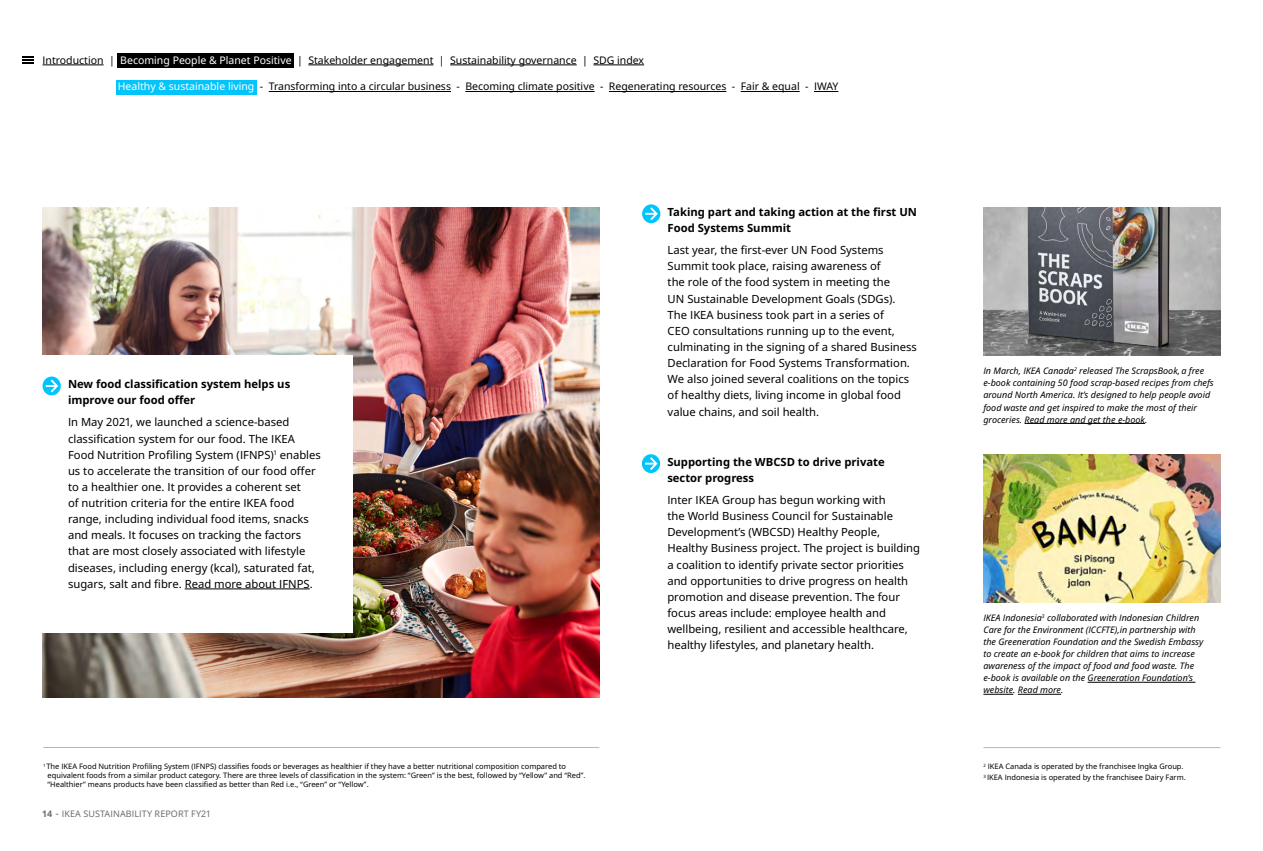
<style>
.page{position:relative;width:1263px;height:851px;background:#fff}
.page>*{position:absolute;margin:0;border:0;box-sizing:border-box;transform-origin:0 0}
.t1{font:11.25px/16px "Noto IKEA Latin";color:#000}
.t2{font:700 11.25px/16px "Noto IKEA Latin";color:#000}
.t3{font:10.5px "Noto IKEA Latin";color:#000}
.t4{font:italic 9px/12px "Noto IKEA Latin";color:#000}
.t5{font:9px "Noto IKEA Latin";letter-spacing:.01em;color:#6d6e71}
.t6{font:7.5px/9px "Noto IKEA Latin";color:#000}
.s1{color:#fff}
.s2{font-weight:700}
.s3{font-size:10.5px}
</style>
<div class="page">
<img style="left:983px;top:454px;width:237px;height:148px">
<img style="left:983px;top:207px;width:237px;height:148px">
<svg style="left:642px;top:204px;width:18px;height:19px"></svg>
<svg style="left:645px;top:207px;width:13px;height:13px"></svg>
<svg style="left:642px;top:454px;width:18px;height:19px"></svg>
<svg style="left:645px;top:457px;width:13px;height:13px"></svg>
<hr style="left:43px;top:747px;width:556px;height:1px;background:#b0b9bd">
<hr style="left:983px;top:747px;width:237px;height:1px;background:#b0b9bd">
<img style="left:43px;top:207px;width:556px;height:490px">
<div style="left:37px;top:355px;width:316px;height:278px;background:#fff"></div>
<svg style="left:43px;top:376px;width:18px;height:19px"></svg>
<svg style="left:46px;top:379px;width:12px;height:13px"></svg>
<hr style="left:185px;top:588px;width:125px;height:1px;background:#000">
<div style="left:118px;top:54px;width:176px;height:14px;background:#000"></div>
<hr style="left:43px;top:65px;width:61px;height:1px;background:#000">
<hr style="left:308px;top:65px;width:125px;height:1px;background:#000">
<hr style="left:450px;top:65px;width:127px;height:1px;background:#000">
<hr style="left:593px;top:65px;width:51px;height:1px;background:#000">
<svg style="left:23px;top:56px;width:11px;height:8px"></svg>
<div style="left:116px;top:80px;width:141px;height:14px;background:#00c4fc"></div>
<hr style="left:269px;top:91px;width:182px;height:1px;background:#000">
<hr style="left:465px;top:91px;width:130px;height:1px;background:#000">
<hr style="left:609px;top:91px;width:117px;height:1px;background:#000">
<hr style="left:741px;top:91px;width:59px;height:1px;background:#000">
<svg style="left:814px;top:91px;width:24px;height:1px"></svg>
<hr style="left:1087px;top:682px;width:108px;height:1px;background:#000">
<hr style="left:983px;top:694px;width:30px;height:1px;background:#000">
<hr style="left:1018px;top:694px;width:43px;height:1px;background:#000">
<hr style="left:1024px;top:423px;width:121px;height:1px;background:#000">
<p class="t3" style="left:43px;top:53px;width:603px">Introduction | <span class="s1">Becoming People &amp; Planet Positive</span> | Stakeholder engagement | Sustainability governance | SDG index</p>
<p class="t3" style="left:118px;top:79px;width:722px"><span class="s1">Healthy &amp; sustainable living</span> - Transforming into a circular business - Becoming climate positive - Regenerating resources - Fair &amp; equal - IWAY</p>
<p class="t2" style="left:68px;top:376px;width:224px">New food classification system helps us improve our food offer</p>
<p class="t1" style="left:68px;top:414px;width:254px">In May 2021, we launched a science-based classification system for our food. The IKEA Food Nutrition Profiling System (IFNPS)<sup>1</sup> enables us to accelerate the transition of our food offer to a healthier one. It provides a coherent set<br>of nutrition criteria for the entire IKEA food range, including individual food items, snacks and meals. It focuses on tracking the factors that are most closely associated with lifestyle diseases, including energy (kcal), saturated fat, sugars, salt and fibre. Read more about IFNPS.</p>
<p class="t2" style="left:668px;top:203px;width:251px">Taking part and taking action at the first UN<br>Food Systems Summit</p>
<p class="t1" style="left:668px;top:242px;width:251px">Last year, the first-ever UN Food Systems Summit took place, raising awareness of<br>the role of the food system in meeting the<br>UN Sustainable Development Goals (SDGs).<br>The IKEA business took part in a series of<br>CEO consultations running up to the event, culminating in the signing of a shared Business Declaration for Food Systems Transformation.<br>We also joined several coalitions on the topics of healthy diets, living income in global food value chains, and soil health.</p>
<p class="t2" style="left:667px;top:453px;width:219px">Supporting the WBCSD to drive private sector progress</p>
<p class="t1" style="left:667px;top:491px;width:254px">Inter IKEA Group has begun working with<br>the World Business Council for Sustainable Development’s (WBCSD) Healthy People, Healthy Business project. The project is building a coalition to identify private sector priorities and opportunities to drive progress on health promotion and disease prevention. The four focus areas include: employee health and wellbeing, resilient and accessible healthcare, healthy lifestyles, and planetary health.</p>
<p class="t4" style="left:983px;top:365px;width:232px">In March, IKEA Canada<sup>2</sup> released The ScrapsBook, a free e-book containing 50 food scrap-based recipes from chefs around North America. It’s designed to help people avoid food waste and get inspired to make the most of their groceries. Read more and get the e-book.</p>
<p class="t4" style="left:983px;top:611px;width:221px">IKEA Indonesia<sup>3</sup> collaborated with Indonesian Children Care for the Environment (ICCFTE),in partnership with the Greeneration Foundation and the Swedish Embassy to create an e-book for children that aims to increase awareness of the impact of food and food waste. The e-book is available on the Greeneration Foundation’s website. Read more.</p>
<p class="t6" style="left:48px;top:761px;width:539px;text-indent:-4px"><sup>1</sup> The IKEA Food Nutrition Profiling System (IFNPS) classifies foods or beverages as healthier if they have a better nutritional composition compared to equivalent foods from a similar product category. There are three levels of classification in the system: “Green” is the best, followed by “Yellow” and “Red”. “Healthier” means products have been classified as better than Red i.e., “Green” or “Yellow”.</p>
<p class="t6" style="left:983px;top:760px;width:204px;line-height:11.1px"><sup>2</sup> IKEA Canada is operated by the franchisee Ingka Group.<br><sup>3</sup> IKEA Indonesia is operated by the franchisee Dairy Farm.</p>
<p class="t5" style="left:43px;top:807px;width:169px"><span class="s2">14</span> <span class="s3">-</span> IKEA SUSTAINABILITY REPORT FY21</p>
</div>
